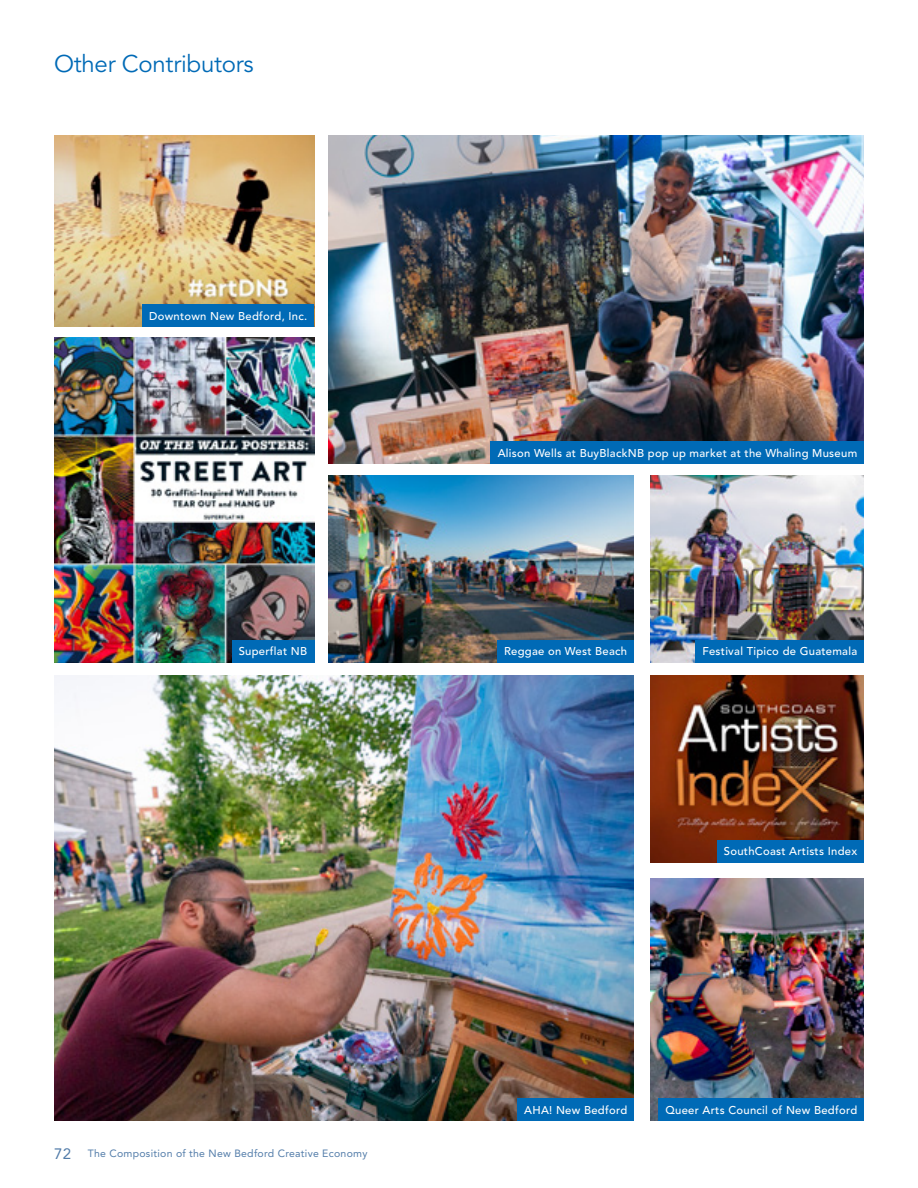
<style>
.page{position:relative;width:918px;height:1188px;background:#fff}
.page>*{position:absolute;margin:0;border:0;box-sizing:border-box;transform-origin:0 0}
.t1{font:24px "Avenir LT Std";letter-spacing:-.01em;color:#006ab6}
.t2{font:500 11.25px "Avenir LT Std";letter-spacing:.025em;color:#fff}
.t3{font:10.5px "Avenir LT Std";letter-spacing:.025em;color:#527ca9}
.s1{font-size:15px}
</style>
<div class="page">
<img style="left:54px;top:136px;width:260px;height:191px">
<img style="left:329px;top:476px;width:305px;height:186px">
<img style="left:54px;top:337px;width:260px;height:325px">
<img style="left:650px;top:475px;width:214px;height:187px">
<img style="left:329px;top:136px;width:535px;height:328px">
<div style="left:497px;top:640px;width:137px;height:22px;background:#006ab6"></div>
<div style="left:232px;top:640px;width:82px;height:22px;background:#006ab6"></div>
<div style="left:696px;top:640px;width:168px;height:22px;background:#006ab6"></div>
<div style="left:491px;top:442px;width:373px;height:22px;background:#006ab6"></div>
<img style="left:54px;top:675px;width:580px;height:445px">
<div style="left:517px;top:1098px;width:117px;height:22px;background:#006ab6"></div>
<div style="left:142px;top:305px;width:172px;height:22px;background:#006ab6"></div>
<img style="left:650px;top:675px;width:214px;height:187px">
<div style="left:717px;top:840px;width:147px;height:22px;background:#006ab6"></div>
<img style="left:650px;top:878px;width:214px;height:242px">
<div style="left:659px;top:1098px;width:205px;height:22px;background:#006ab6"></div>
<h1 class="t1" style="left:54px;top:50px;width:201px">Other Contributors</h1>
<p class="t2" style="left:149px;top:310px;width:160px">Downtown New Bedford, Inc.</p>
<p class="t2" style="left:498px;top:447px;width:361px">Alison Wells at BuyBlackNB pop up market at the Whaling Museum</p>
<p class="t2" style="left:239px;top:645px;width:70px">Superflat NB</p>
<p class="t2" style="left:504px;top:645px;width:125px">Reggae on West Beach</p>
<p class="t2" style="left:702px;top:645px;width:156px">Festival Tipico de Guatemala</p>
<p class="t3" style="left:54px;top:1148px;width:315px"><span class="s1">72</span> The Composition of the New Bedford Creative Economy</p>
<p class="t2" style="left:724px;top:845px;width:135px">SouthCoast Artists Index</p>
<p class="t2" style="left:524px;top:1103px;width:105px">AHA! New Bedford</p>
<p class="t2" style="left:665px;top:1103px;width:193px">Queer Arts Council of New Bedford</p>
</div>
